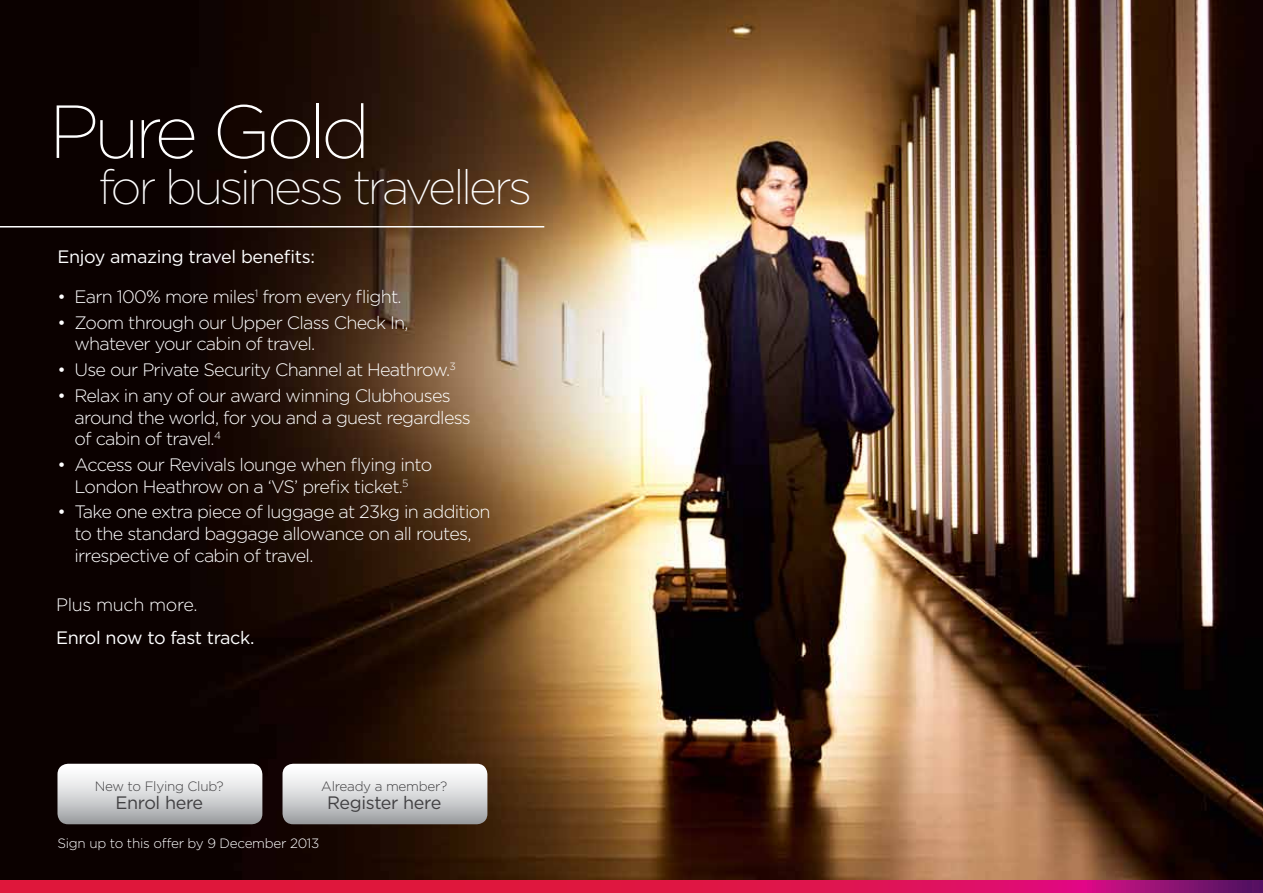
<style>
.page{position:relative;width:1263px;height:893px;background:#fff}
.page>*{position:absolute;margin:0;border:0;box-sizing:border-box;transform-origin:0 0}
.t1{font:200 75px "Gotham";letter-spacing:-.07em;color:#fff}
.t2{font:200 48px "Gotham";letter-spacing:-.065em;color:#fff}
.t3{font:300 18px/21.6px "Gotham";letter-spacing:-.04em;color:#fff}
.t4{font:18px "Gotham";letter-spacing:-.02em;color:#fff}
.t5{font:18px "Gotham";letter-spacing:-.02em;color:#414042}
.t6{font:300 18px "Gotham";letter-spacing:-.02em;color:#fff}
.t7{font:300 13.5px "Gotham";letter-spacing:-.02em;color:#fff}
.t8{font:300 13.5px "Gotham";letter-spacing:-.02em;color:#414042}
</style>
<div class="page">
<img style="left:0;top:0;width:1263px;height:880px">
<svg style="left:13px;top:880px;width:1238px;height:13px;background:#d4144e"></svg>
<hr style="left:0;top:226px;width:544px;height:1px;background:#fff">
<svg style="left:57px;top:764px;width:205px;height:60px"></svg>
<svg style="left:282px;top:764px;width:205px;height:60px"></svg>
<h1 class="t1" style="left:49px;top:85px;width:323px">Pure Gold</h1>
<h2 class="t2" style="left:98px;top:158px;width:435px">for business travellers</h2>
<p class="t4" style="left:57px;top:245px;width:259px">Enjoy amazing travel benefits:</p>
<p class="t3" style="left:57px;top:285px;width:346px">• Earn 100% more miles<sup>1</sup> from every flight.</p>
<p class="t3" style="left:74px;top:311px;width:336px;text-indent:-17px">• Zoom through our Upper Class Check In, whatever your cabin of travel.</p>
<p class="t3" style="left:57px;top:358px;width:400px">• Use our Private Security Channel at Heathrow.<sup>3</sup></p>
<p class="t3" style="left:74px;top:384px;width:398px;text-indent:-17px">• Relax in any of our award winning Clubhouses around the world, for you and a guest regardless of cabin of travel.<sup>4</sup></p>
<p class="t3" style="left:57px;top:453px;width:376px;text-align:center">• Access our Revivals lounge when flying into<br>London Heathrow on a ‘VS’ prefix ticket.<sup>5</sup></p>
<p class="t3" style="left:74px;top:501px;width:418px;text-indent:-17px">• Take one extra piece of luggage at 23kg in addition to the standard baggage allowance on all routes, irrespective of cabin of travel.</p>
<p class="t6" style="left:56px;top:594px;width:143px">Plus much more.</p>
<p class="t4" style="left:56px;top:626px;width:200px">Enrol now to fast track.</p>
<p class="t8" style="left:95px;top:778px;width:130px">New to Flying Club?</p>
<p class="t5" style="left:115px;top:791px;width:89px">Enrol here</p>
<p class="t8" style="left:321px;top:778px;width:128px">Already a member?</p>
<p class="t5" style="left:327px;top:791px;width:116px">Register here</p>
<p class="t7" style="left:57px;top:835px;width:263px">Sign up to this offer by 9 December 2013</p>
</div>
